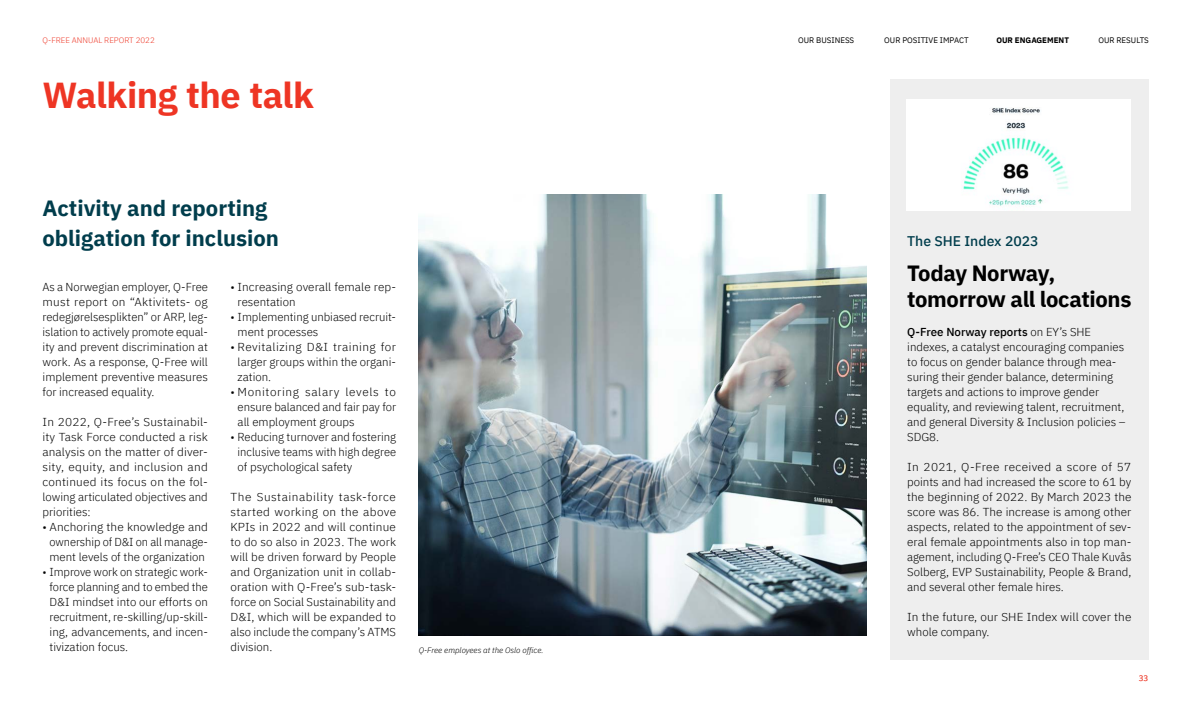
<style>
.page{position:relative;width:1191px;height:709px;background:#fff}
.page>*{position:absolute;margin:0;border:0;box-sizing:border-box;transform-origin:0 0}
.t1{font:700 36px "IBM Plex Sans";letter-spacing:-.01em;color:#ee3524}
.t2{font:700 22px/30px "IBM Plex Sans";color:#003d4c}
.t3{font:700 22px/26px "IBM Plex Sans";letter-spacing:-.015em;color:#000}
.t4{font:500 14px "IBM Plex Sans";color:#003d4c}
.t5{font:300 11.5px/15px "IBM Plex Sans";color:#000;text-align:justify}
.t6{font:8px "IBM Plex Sans";color:#000}
.t7{font:italic 300 8px "IBM Plex Sans";color:#000}
.t8{font:300 8px "IBM Plex Sans";color:#ee3524}
.t9{font:700 8px "IBM Plex Sans";color:#000}
.s1{font-weight:500}
</style>
<div class="page">
<div style="left:890px;top:79px;width:258px;height:581px;background:#eee"></div>
<img style="left:419px;top:194px;width:447px;height:441px">
<div style="left:906px;top:99px;width:225px;height:112px;background:#fff"></div>
<img style="left:963px;top:108px;width:106px;height:98px">
<p class="t8" style="left:43px;top:34px;width:114px">Q-FREE ANNUAL REPORT 2022</p>
<p class="t6" style="left:798px;top:34px;width:58px">OUR BUSINESS</p>
<p class="t6" style="left:884px;top:34px;width:86px">OUR POSITIVE IMPACT</p>
<p class="t9" style="left:996px;top:34px;width:74px">OUR ENGAGEMENT</p>
<p class="t6" style="left:1098px;top:34px;width:52px">OUR RESULTS</p>
<h1 class="t1" style="left:43px;top:66px;width:273px">Walking the talk</h1>
<h2 class="t2" style="left:43px;top:191px;width:238px">Activity and reporting obligation for inclusion</h2>
<p class="t5" style="left:43px;top:278px;width:167px">As a Norwegian employer, Q-Free must report on “Aktivitets- og redegjørelsesplikten” or ARP, leg&shy;islation to actively promote equal&shy;ity and prevent discrimination at work. As a response, Q-Free will implement preventive measures for increased equality.</p>
<p class="t5" style="left:43px;top:413px;width:167px">In 2022, Q-Free’s Sustainabil&shy;ity Task Force conducted a risk analysis on the matter of diver&shy;sity, equity, and inclusion and continued its focus on the fol&shy;lowing articulated objectives and priorities:</p>
<p class="t5" style="left:50px;top:518px;width:160px;text-indent:-7px">• Anchoring the knowledge and ownership of D&amp;I on all manage&shy;ment levels of the organization</p>
<p class="t5" style="left:50px;top:563px;width:160px;text-indent:-7px">• Improve work on strategic work&shy;force planning and to embed the D&amp;I mindset into our efforts on recruitment, re-skilling/up-skill&shy;ing, advancements, and incen&shy;tivization focus.</p>
<p class="t5" style="left:238px;top:278px;width:160px;text-indent:-7px">• Increasing overall female rep&shy;resentation</p>
<p class="t5" style="left:238px;top:308px;width:160px;text-indent:-7px">• Implementing unbiased recruit&shy;ment processes</p>
<p class="t5" style="left:238px;top:338px;width:160px;text-indent:-7px">• Revitalizing D&amp;I training for larger groups within the organi&shy;zation.</p>
<p class="t5" style="left:238px;top:383px;width:160px;text-indent:-7px">• Monitoring salary levels to ensure balanced and fair pay for all employment groups</p>
<p class="t5" style="left:238px;top:428px;width:160px;text-indent:-7px">• Reducing turnover and fostering inclusive teams with high degree of psychological safety</p>
<p class="t5" style="left:231px;top:488px;width:167px">The Sustainability task-force started working on the above KPIs in 2022 and will continue to do so also in 2023. The work will be driven forward by People and Organization unit in collab&shy;oration with Q-Free’s sub-task&shy;force on Social Sustainability and D&amp;I, which will be expanded to also include the company’s ATMS division.</p>
<p class="t7" style="left:419px;top:643px;width:126px">Q-Free employees at the Oslo office.</p>
<p class="t4" style="left:907px;top:230px;width:133px">The SHE Index 2023</p>
<h2 class="t3" style="left:907px;top:259px;width:226px">Today Norway, tomorrow all locations</h2>
<p class="t5" style="left:907px;top:323px;width:220px;text-align:left"><span class="s1">Q-Free Norway reports</span> on EY’s SHE indexes, a catalyst encouraging companies to focus on gender balance through mea&shy;suring their gender balance, determining targets and actions to improve gender equality, and reviewing talent, recruitment, and general Diversity &amp; Inclusion policies – SDG8.</p>
<p class="t5" style="left:907px;top:458px;width:226px">In 2021, Q-Free received a score of 57 points and had increased the score to 61 by the beginning of 2022. By March 2023 the score was 86. The increase is among other aspects, related to the appointment of sev&shy;eral female appointments also in top man&shy;agement, including Q-Free’s CEO Thale Kuvås Solberg, EVP Sustainability, People &amp; Brand, and several other female hires.</p>
<p class="t5" style="left:907px;top:608px;width:226px">In the future, our SHE Index will cover the whole company.</p>
<p class="t8" style="left:1138px;top:672px;width:11px">33</p>
</div>
